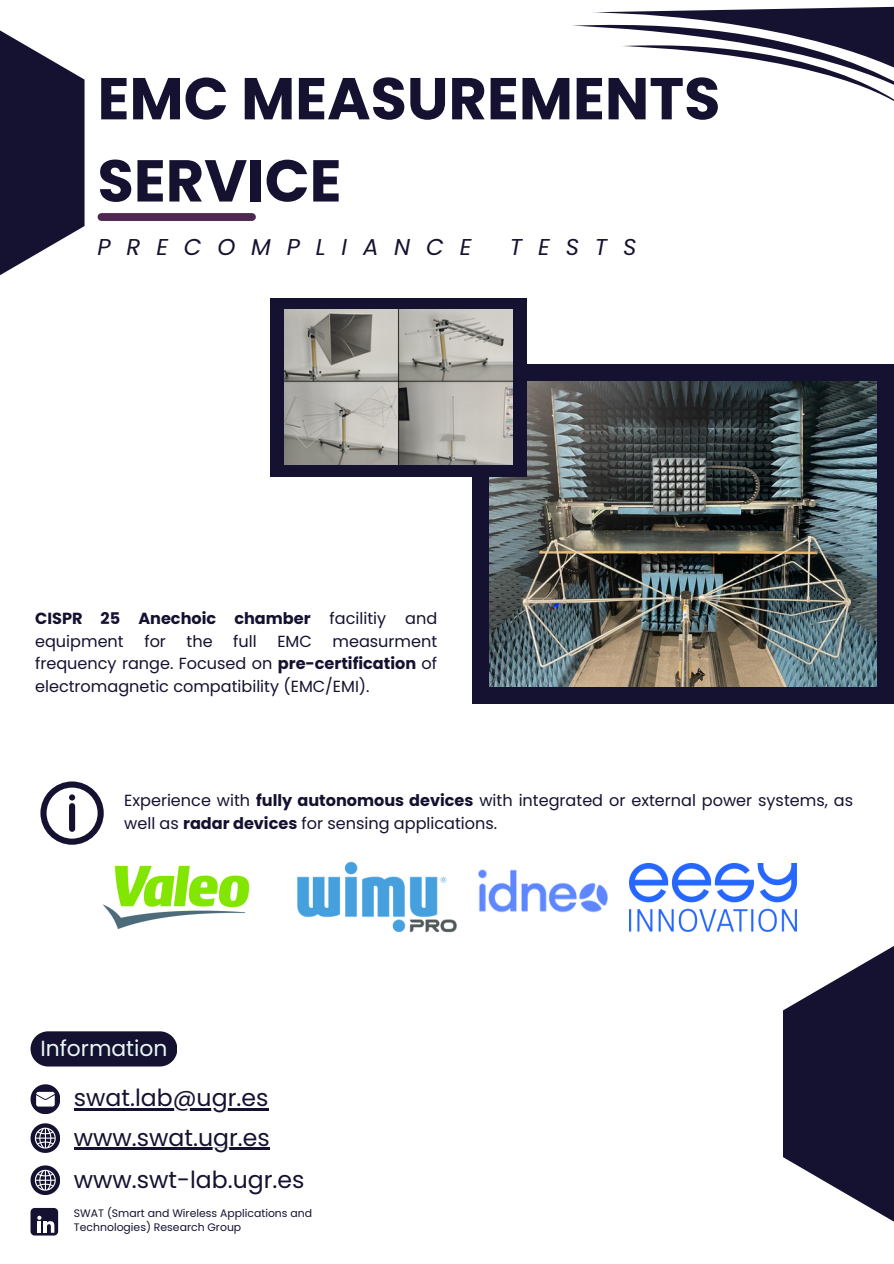
<style>
.page{position:relative;width:894px;height:1264px;background:#fff}
.page>*{position:absolute;margin:0;border:0;box-sizing:border-box;transform-origin:0 0}
.t1{font:700 58.95px/82.2px "Poppins";color:#141230}
.t2{font:23.55px "Poppins";color:#141230}
.t3{font:italic 22.95px "Poppins";letter-spacing:.69em;color:#141230}
.t4{font:21.9px "Poppins";color:#e9f8f6}
.t5{font:16.05px/22.5px "Poppins";color:#141230;text-align:justify}
.t6{font:700 16.05px/22.5px "Poppins";color:#141230}
.t7{font:10.8px/14.5px "Poppins";color:#141230}
.s1{font-weight:400}
.s2{font-weight:700}
</style>
<div class="page">
<svg style="left:572px;top:7px;width:321px;height:94px"></svg>
<svg style="left:783px;top:946px;width:110px;height:275px;fill:#141230"></svg>
<div style="left:101px;top:213px;width:151px;height:8px;background:#4f2852"></div>
<div style="left:472px;top:365px;width:421px;height:339px;background:#141230"></div>
<img style="left:489px;top:382px;width:387px;height:304px">
<svg style="left:40px;top:781px;width:63px;height:63px"></svg>
<img style="left:103px;top:865px;width:147px;height:64px">
<img style="left:298px;top:861px;width:158px;height:72px">
<img style="left:478px;top:869px;width:130px;height:44px">
<img style="left:629px;top:863px;width:167px;height:69px">
<svg style="left:31px;top:1123px;width:29px;height:29px"></svg>
<div style="left:31px;top:1031px;width:146px;height:35px;background:#141230;border-radius:18px"></div>
<div style="left:31px;top:1207px;width:27px;height:28px;background:#141230;border-radius:4px"></div>
<svg style="left:37px;top:1215px;width:18px;height:17px"></svg>
<svg style="left:31px;top:1084px;width:29px;height:29px"></svg>
<svg style="left:31px;top:1165px;width:29px;height:29px"></svg>
<div style="left:270px;top:298px;width:256px;height:179px;background:#141230"></div>
<img style="left:284px;top:309px;width:228px;height:156px">
<hr style="left:74px;top:1107px;width:194px;height:3px;background:#141230">
<hr style="left:74px;top:1147px;width:196px;height:2px;background:#141230">
<svg style="left:0;top:30px;width:84px;height:245px;fill:#141230"></svg>
<p class="t1" style="left:97px;top:58px;width:624px">EMC MEASUREMENTS<br>SERVICE</p>
<h4 class="t3" style="left:97px;top:230px;width:375px">PRECOMPLIANCE</h4>
<h4 class="t3" style="left:509px;top:230px;width:128px">TESTS</h4>
<p class="t6" style="left:35px;top:607px;width:403px">CISPR 25 Anechoic chamber <span class="s1">facilitiy and equipment</span></p>
<p class="t5" style="left:144px;top:629px;width:23px">for</p>
<p class="t5" style="left:186px;top:629px;width:28px">the</p>
<p class="t5" style="left:233px;top:629px;width:25px">full</p>
<p class="t5" style="left:277px;top:629px;width:36px">EMC</p>
<p class="t5" style="left:35px;top:629px;width:403px;text-indent:297px">measurment frequency range. Focused on <span class="s2">pre-certification</span> of electromagnetic compatibility (EMC/EMI).</p>
<p class="t5" style="left:124px;top:789px;width:730px">Experience with <span class="s2">fully autonomous devices</span> with integrated or external power systems, as well as <span class="s2">radar devices</span> for sensing applications.</p>
<p class="t4" style="left:40px;top:1032px;width:129px">Information</p>
<p class="t2" style="left:74px;top:1081px;width:196px">swat.lab@ugr.es</p>
<h3 class="t2" style="left:74px;top:1120px;width:197px">www.swat.ugr.es</h3>
<h3 class="t2" style="left:74px;top:1162px;width:232px">www.swt-lab.ugr.es</h3>
<p class="t7" style="left:74px;top:1205px;width:240px">SWAT (Smart and Wireless Applications and<br>Technologies) Research Group</p>
</div>
